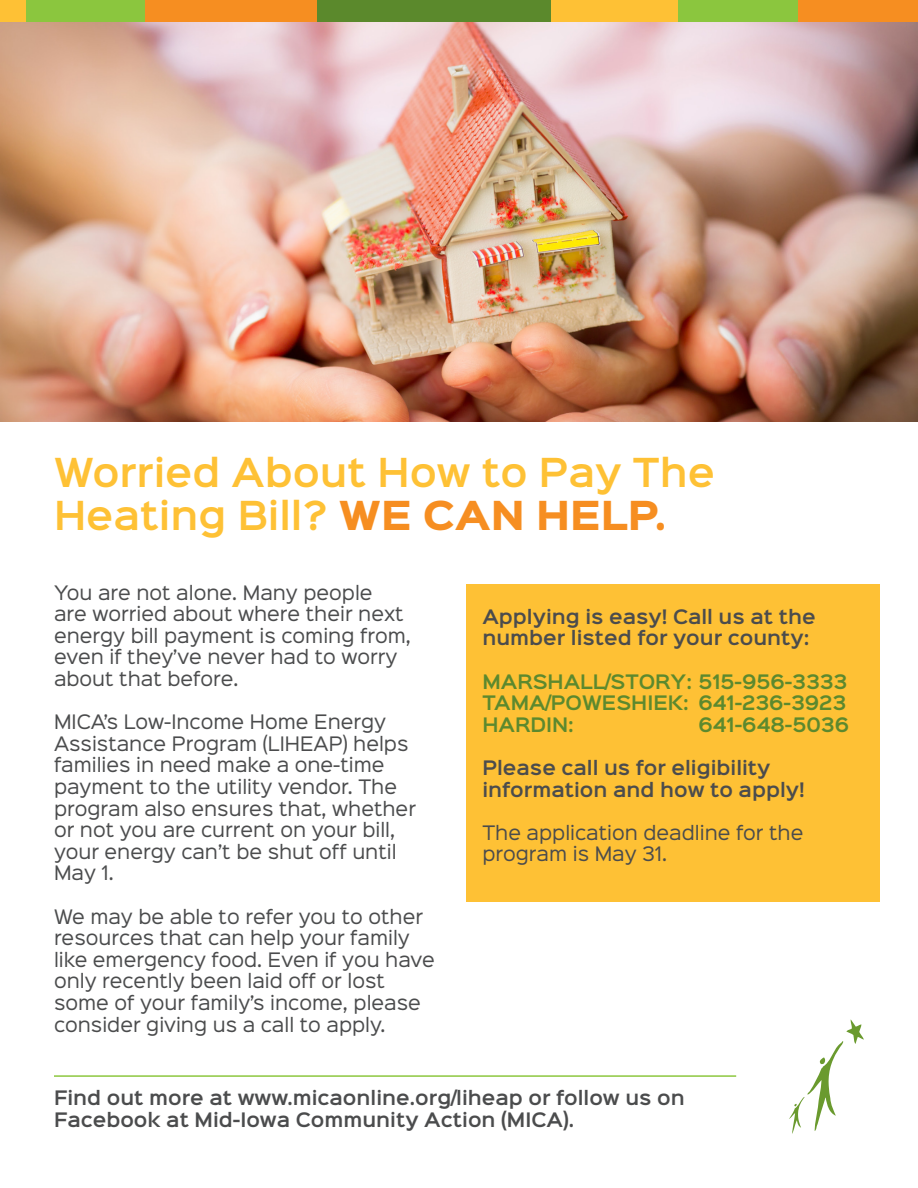
<style>
.page{position:relative;width:918px;height:1188px;background:#fff}
.page>*{position:absolute;margin:0;border:0;box-sizing:border-box;transform-origin:0 0}
.t1{font:600 36px/43.2px "Sinkin Sans 600";color:#fec135}
.t2{font:18px/21.6px "Sinkin Sans 400";color:#4b4c4d}
.t3{font:600 18px/21.6px "Sinkin Sans 600";color:#4b4c4d}
.t4{font:600 18px "Sinkin Sans 600";color:#5c892e}
.s1{font-family:"Sinkin Sans 800";font-weight:900;color:#f68e21}
</style>
<div class="page">
<div style="left:466px;top:584px;width:414px;height:318px;background:#fec135"></div>
<img style="left:0;top:22px;width:918px;height:400px">
<div style="left:503px;top:0;width:328px;height:22px;background:#8bc63e"></div>
<div style="left:481px;top:0;width:197px;height:22px;background:#fec135"></div>
<div style="left:798px;top:0;width:120px;height:22px;background:#f68e21"></div>
<div style="left:0;top:0;width:179px;height:22px;background:#8bc63e"></div>
<div style="left:0;top:0;width:25px;height:22px;background:#fec135"></div>
<div style="left:146px;top:0;width:196px;height:22px;background:#f68e21"></div>
<div style="left:317px;top:0;width:233px;height:22px;background:#5b892c"></div>
<svg style="left:789px;top:1020px;width:75px;height:114px"></svg>
<hr style="left:54px;top:1075px;width:682px;height:2px;background:#8dc73f">
<p class="t1" style="left:54px;top:448px;width:662px">Worried About How to Pay The<br>Heating Bill? <span class="s1">WE CAN HELP.</span></p>
<p class="t2" style="left:54px;top:580px;width:358px">You are not alone. Many people<br>are worried about where their next energy bill payment is coming from, even if they’ve never had to worry about that before.</p>
<p class="t2" style="left:54px;top:710px;width:363px">MICA’s Low-Income Home Energy<br>Assistance Program (LIHEAP) helps families in need make a one-time payment to the utility vendor. The program also ensures that, whether or not you are current on your bill, your energy can’t be shut off until<br>May 1.</p>
<p class="t2" style="left:54px;top:904px;width:382px">We may be able to refer you to other resources that can help your family like emergency food. Even if you have only recently been laid off or lost some of your family’s income, please consider giving us a call to apply.</p>
<p class="t3" style="left:482px;top:604px;width:335px">Applying is easy! Call us at the number listed for your county:</p>
<p class="t4" style="left:482px;top:666px;width:366px">MARSHALL/STORY: 515-956-3333</p>
<p class="t4" style="left:482px;top:687px;width:365px">TAMA/POWESHIEK: 641-236-3923</p>
<p class="t4" style="left:482px;top:709px;width:93px">HARDIN:</p>
<p class="t4" style="left:698px;top:709px;width:152px">641-648-5036</p>
<p class="t3" style="left:482px;top:756px;width:324px">Please call us for eligibility information and how to apply!</p>
<p class="t2" style="left:482px;top:820px;width:323px">The application deadline for the program is May 31.</p>
<p class="t3" style="left:54px;top:1086px;width:632px">Find out more at www.micaonline.org/liheap or follow us on<br>Facebook at Mid-Iowa Community Action (MICA).</p>
</div>
